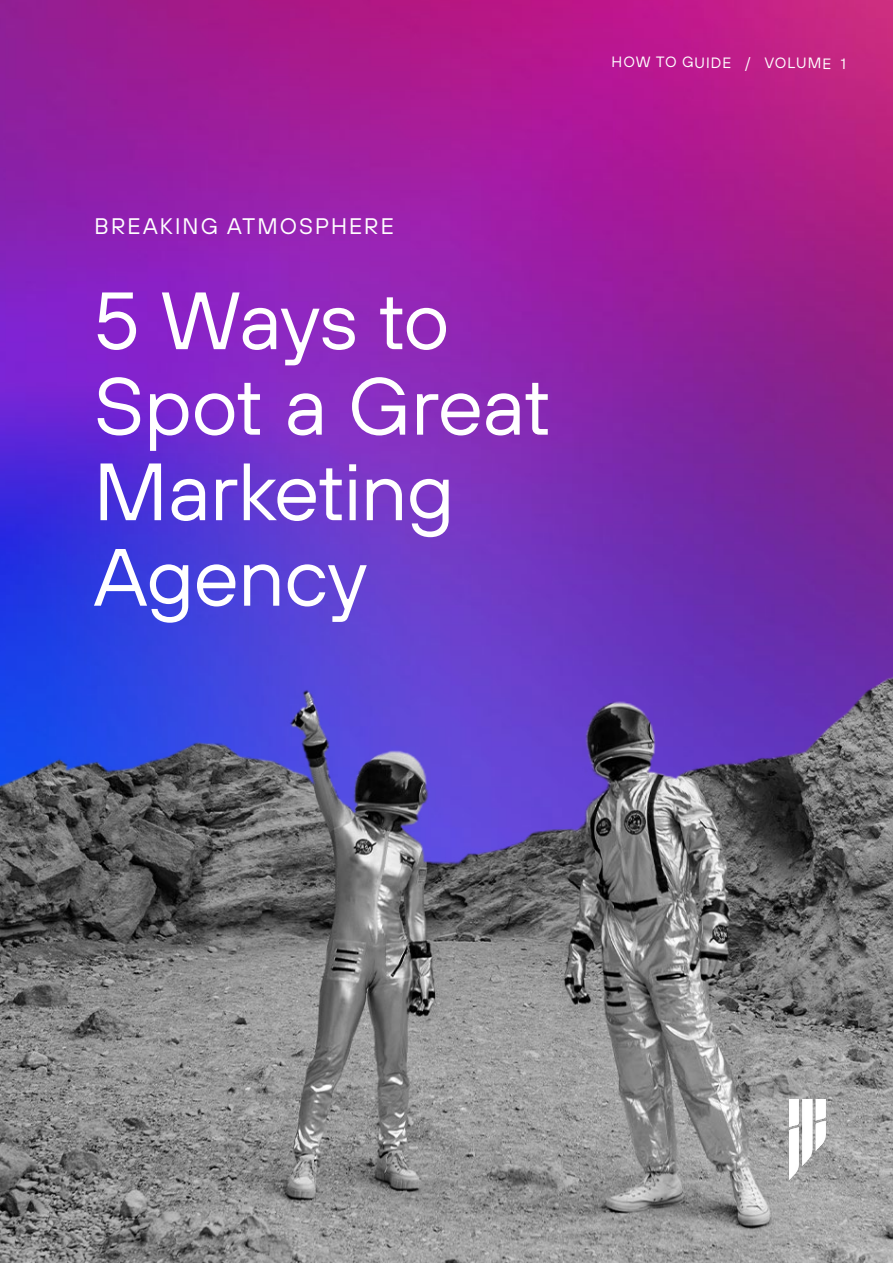
<style>
.page{position:relative;width:893px;height:1263px;background:#fff}
.page>*{position:absolute;margin:0;border:0;box-sizing:border-box;transform-origin:0 0}
.t1{font:81px/85.5px "TT Hoves";letter-spacing:-.01em;color:#fff}
.t2{font:22.5px "TT Hoves";letter-spacing:.095em;color:#fff}
.t3{font:15px "TT Hoves";color:#fff}
</style>
<div class="page">
<img style="left:0;top:0;width:893px;height:668px">
<img style="left:0;top:668px;width:893px;height:595px">
<img style="left:781px;top:1099px;width:50px;height:105px">
<p class="t2" style="left:94px;top:213px;width:301px">BREAKING ATMOSPHERE</p>
<p class="t1" style="left:94px;top:277px;width:459px">5 Ways to<br>Spot a Great<br>Marketing<br>Agency</p>
<p class="t3" style="left:612px;top:51px;width:236px;rotate:1deg">HOW TO GUIDE / VOLUME 1</p>
</div>
